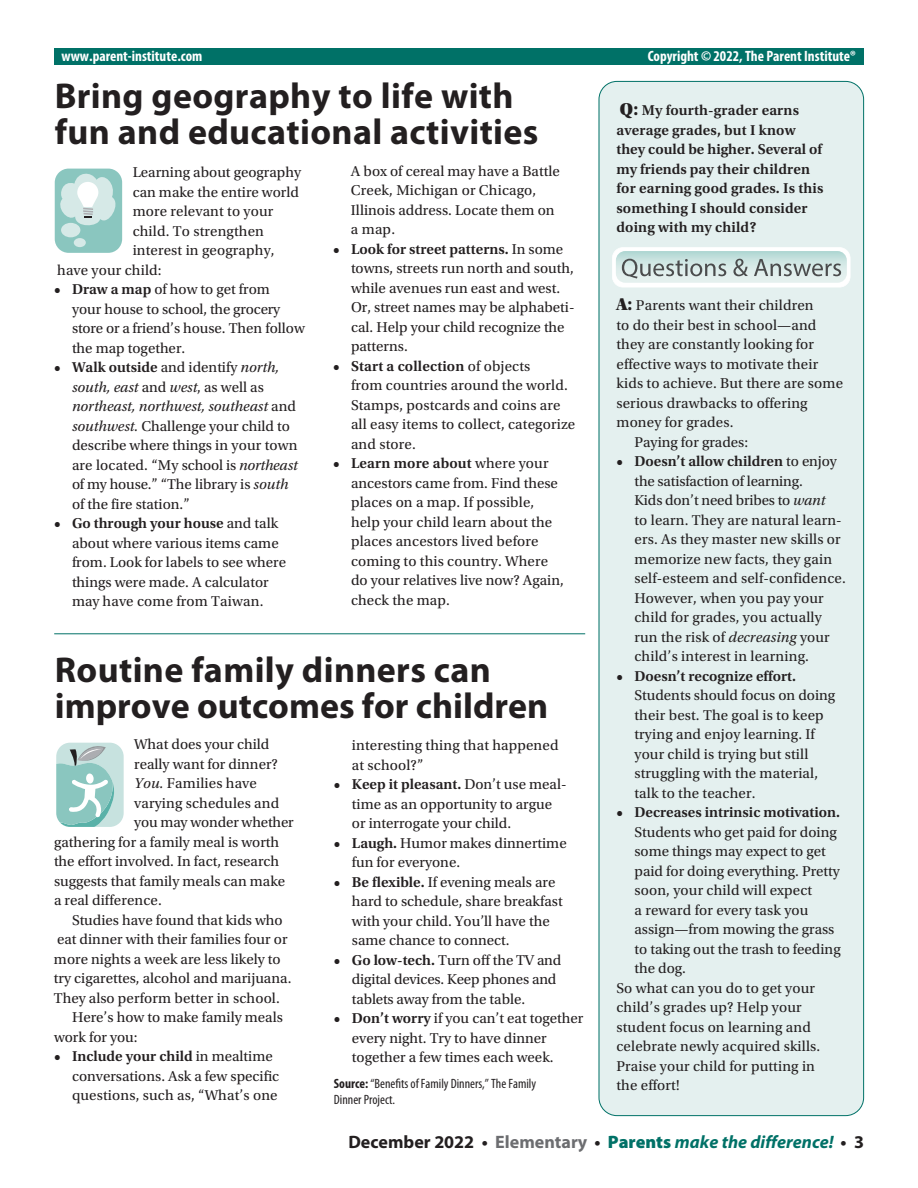
<style>
.page{position:relative;width:918px;height:1188px;background:#fff}
.page>*{position:absolute;margin:0;border:0;box-sizing:border-box;transform-origin:0 0}
.t1{font:700 36px/36px "Myriad Pro";letter-spacing:.01em;color:#231f20}
.t2{font:italic 700 18px "Myriad Pro";color:#007167}
.t3{font:15px/19.5px "Utopia Std";color:#231f20}
.t4{font:600 15px/19.5px "Utopia Std";letter-spacing:.01em;color:#231f20}
.t5{font:700 condensed 15px "Myriad Pro";color:#fff}
.t6{font:condensed 13.5px/16.5px "Myriad Pro";color:#231f20}
.s1{font-weight:600}
.s2{font-style:italic}
.s3{font-weight:700}
.s4{font-family:"Utopia Std Black Headline";font-weight:400;font-size:18px}
.s5{font-family:"Utopia Std Black Headline";font-size:18px}
.s6{font-style:normal;color:#231f20}
.s7{font-style:normal;color:#6c6d70}
.s8{font-weight:900;font-style:normal}
</style>
<div class="page">
<div style="left:599px;top:81px;width:265px;height:1035px;background:#e4f0ef;border-radius:18px"></div>
<hr style="left:54px;top:633px;width:531px;height:1px;background:#007167">
<svg style="left:56px;top:742px;width:68px;height:85px;background:#acd3cf"></svg>
<svg style="left:612px;top:247px;width:238px;height:40px"></svg>
<div style="left:54px;top:49px;width:810px;height:16px;background:#007167"></div>
<svg style="left:54px;top:168px;width:69px;height:85px;background:#b2d8d4"></svg>
<p class="t5" style="left:62px;top:46px;width:142px">www.parent-institute.com</p>
<p class="t5" style="left:648px;top:46px;width:210px">Copyright © 2022, The Parent Institute®</p>
<h1 class="t1" style="left:55px;top:77px;width:485px">Bring geography to life with fun and educational activities</h1>
<p class="t3" style="left:133px;top:163px;width:170px">Learning about geography</p>
<p class="t3" style="left:133px;top:183px;width:168px">can make the entire world</p>
<p class="t3" style="left:133px;top:202px;width:142px">more relevant to your</p>
<p class="t3" style="left:133px;top:222px;width:133px">child. To strengthen</p>
<p class="t3" style="left:133px;top:241px;width:143px">interest in geography,</p>
<p class="t3" style="left:57px;top:261px;width:106px">have your child:</p>
<p class="t3" style="left:72px;top:280px;width:234px;text-indent:-18px"><span class="s1">• Draw a map</span> of how to get from<br>your house to school, the grocery store or a friend’s house. Then follow the map together.</p>
<p class="t3" style="left:72px;top:358px;width:227px;text-indent:-18px"><span class="s1">• Walk outside</span> and identify <span class="s2">north, south, east</span> and <span class="s2">west</span>, as well as <span class="s2">northeast, northwest, southeast</span> and <span class="s2">southwest.</span> Challenge your child to describe where things in your town are located. “My school is <span class="s2">northeast </span>of my house.” “The library is <span class="s2">south </span>of the fire station.”</p>
<p class="t3" style="left:72px;top:514px;width:216px;text-indent:-18px"><span class="s1">• Go through your house</span> and talk about where various items came from. Look for labels to see where things were made. A calculator may have come from Taiwan.</p>
<p class="t3" style="left:351px;top:162px;width:210px">A box of cereal may have a Battle<br>Creek, Michigan or Chicago,<br>Illinois address. Locate them on a map.</p>
<p class="t3" style="left:351px;top:240px;width:225px;text-indent:-18px"><span class="s1">• Look for street patterns.</span> In some towns, streets run north and south, while avenues run east and west.<br>Or, street names may be alphabeti&shy;cal. Help your child recognize the patterns.</p>
<p class="t3" style="left:351px;top:357px;width:226px;text-indent:-18px"><span class="s1">• Start a collection</span> of objects<br>from countries around the world.<br>Stamps, postcards and coins are all easy items to collect, categorize and store.</p>
<p class="t3" style="left:351px;top:454px;width:214px;text-indent:-18px"><span class="s1">• Learn more about</span> where your ancestors came from. Find these places on a map. If possible, help your child learn about the places ancestors lived before coming to this country. Where do your relatives live now? Again, check the map.</p>
<h1 class="t1" style="left:55px;top:651px;width:495px">Routine family dinners can improve outcomes for children</h1>
<p class="t3" style="left:134px;top:735px;width:137px">What does your child</p>
<p class="t3" style="left:134px;top:754px;width:145px">really want for dinner?</p>
<p class="t3" style="left:134px;top:774px;width:124px"><span class="s2">You.</span> Families have</p>
<p class="t3" style="left:134px;top:793px;width:147px">varying schedules and</p>
<p class="t3" style="left:134px;top:813px;width:161px">you may wonder whether</p>
<p class="t3" style="left:54px;top:832px;width:227px">gathering for a family meal is worth</p>
<p class="t3" style="left:54px;top:852px;width:227px">the effort involved. In fact, research</p>
<p class="t3" style="left:54px;top:871px;width:233px">suggests that family meals can make</p>
<p class="t3" style="left:54px;top:891px;width:109px">a real difference.</p>
<p class="t3" style="left:72px;top:910px;width:212px">Studies have found that kids who</p>
<p class="t3" style="left:57px;top:930px;width:232px">eat dinner with their families four or</p>
<p class="t3" style="left:54px;top:949px;width:228px">more nights a week are less likely to</p>
<p class="t3" style="left:54px;top:969px;width:239px">try cigarettes, alcohol and marijuana.</p>
<p class="t3" style="left:54px;top:988px;width:227px">They also perform better in school.</p>
<p class="t3" style="left:72px;top:1008px;width:212px">Here’s how to make family meals</p>
<p class="t3" style="left:54px;top:1027px;width:85px">work for you:</p>
<p class="t3" style="left:72px;top:1047px;width:209px;text-indent:-18px"><span class="s1">• Include your child</span> in mealtime conversations. Ask a few specific questions, such as, “What’s one</p>
<p class="t3" style="left:352px;top:736px;width:208px">interesting thing that happened at school?”</p>
<p class="t3" style="left:352px;top:775px;width:216px;text-indent:-18px"><span class="s1">• Keep it pleasant.</span> Don’t use meal&shy;time as an opportunity to argue or interrogate your child.</p>
<p class="t3" style="left:352px;top:833px;width:216px;text-indent:-18px"><span class="s1">• Laugh.</span> Humor makes dinnertime fun for everyone.</p>
<p class="t3" style="left:352px;top:872px;width:212px;text-indent:-18px"><span class="s1">• Be flexible.</span> If evening meals are hard to schedule, share breakfast with your child. You’ll have the same chance to connect.</p>
<p class="t3" style="left:352px;top:950px;width:211px;text-indent:-18px"><span class="s1">• Go low-tech.</span> Turn off the TV and digital devices. Keep phones and tablets away from the table.</p>
<p class="t3" style="left:352px;top:1009px;width:233px;text-indent:-18px"><span class="s1">• Don’t worry</span> if you can’t eat together every night. Try to have dinner together a few times each week.</p>
<p class="t6" style="left:334px;top:1075px;width:204px"><span class="s3">Source:</span> “Benefits of Family Dinners,” The Family<br>Dinner Project.</p>
<p class="t4" style="left:616px;top:101px;width:208px"><span class="s4">Q:</span> My fourth-grader earns average grades, but I know they could be higher. Several of my friends pay their children for earning good grades. Is this something I should consider doing with my child?</p>
<p class="t3" style="left:616px;top:296px;width:199px"><span class="s5">A:</span> Parents want their children</p>
<p class="t3" style="left:617px;top:316px;width:202px">to do their best in school—and</p>
<p class="t3" style="left:617px;top:335px;width:199px">they are constantly looking for</p>
<p class="t3" style="left:617px;top:355px;width:203px">effective ways to motivate their</p>
<p class="t3" style="left:617px;top:374px;width:228px">kids to achieve. But there are some</p>
<p class="t3" style="left:617px;top:394px;width:193px">serious drawbacks to offering</p>
<p class="t3" style="left:617px;top:413px;width:119px">money for grades.</p>
<p class="t3" style="left:634px;top:433px;width:115px">Paying for grades:</p>
<p class="t3" style="left:634px;top:452px;width:213px;text-indent:-18px"><span class="s1">• Doesn’t allow children</span> to enjoy the satisfaction of learning.<br>Kids don’t need bribes to <span class="s2">want<br></span>to learn. They are natural learn&shy;ers. As they master new skills or memorize new facts, they gain self-esteem and self-confidence.<br>However, when you pay your child for grades, you actually run the risk of <span class="s2">decreasing</span> your child’s interest in learning.</p>
<p class="t4" style="left:616px;top:666px;width:181px">• Doesn’t recognize effort.</p>
<p class="t3" style="left:634px;top:686px;width:202px">Students should focus on doing their best. The goal is to keep trying and enjoy learning. If your child is trying but still struggling with the material, talk to the teacher.</p>
<p class="t4" style="left:616px;top:803px;width:225px">• Decreases intrinsic motivation.</p>
<p class="t3" style="left:634px;top:823px;width:204px">Students who get paid for doing</p>
<p class="t3" style="left:634px;top:842px;width:193px">some things may expect to get</p>
<p class="t3" style="left:634px;top:862px;width:207px">paid for doing everything. Pretty</p>
<p class="t3" style="left:634px;top:881px;width:179px">soon, your child will expect</p>
<p class="t3" style="left:634px;top:901px;width:175px">a reward for every task you</p>
<p class="t3" style="left:634px;top:920px;width:201px">assign—from mowing the grass</p>
<p class="t3" style="left:634px;top:940px;width:208px">to taking out the trash to feeding</p>
<p class="t3" style="left:634px;top:959px;width:53px">the dog.</p>
<p class="t3" style="left:616px;top:979px;width:200px">So what can you do to get your</p>
<p class="t3" style="left:616px;top:998px;width:187px">child’s grades up? Help your</p>
<p class="t3" style="left:616px;top:1018px;width:196px">student focus on learning and</p>
<p class="t3" style="left:616px;top:1037px;width:205px">celebrate newly acquired skills.</p>
<p class="t3" style="left:616px;top:1057px;width:200px">Praise your child for putting in</p>
<p class="t3" style="left:616px;top:1076px;width:64px">the effort!</p>
<p class="t2" style="left:348px;top:1130px;width:517px"><span class="s6">December 2022 •</span> <span class="s7">Elementary</span> <span class="s6">•</span> <span class="s8">Parents</span> make the difference! <span class="s6">• 3</span></p>
</div>
